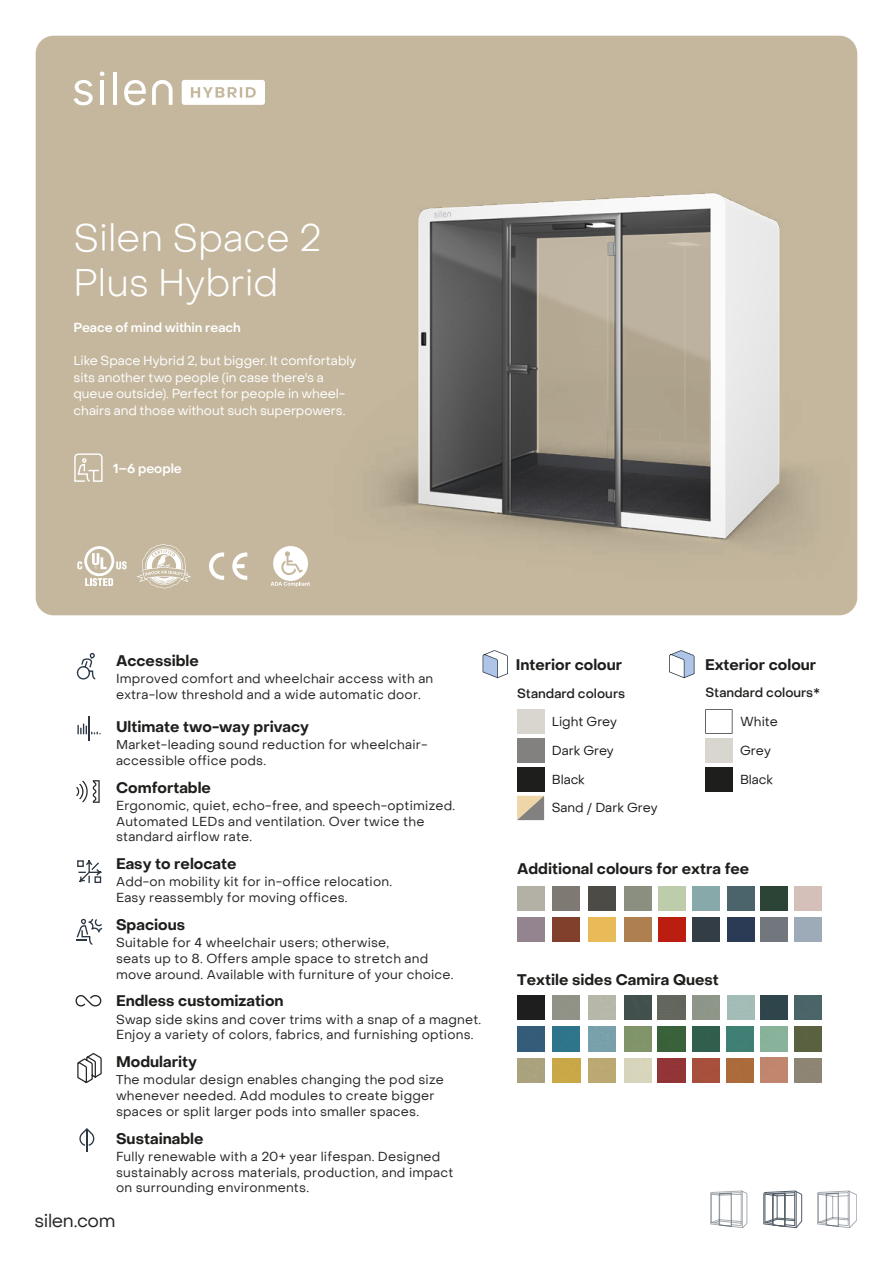
<style>
.page{position:relative;width:893px;height:1263px;background:#fff}
.page>*{position:absolute;margin:0;border:0;box-sizing:border-box;transform-origin:0 0}
.t1{font:300 37.5px/45px "PP Object Sans";color:#fff}
.t2{font:18px "PP Object Sans";letter-spacing:-.02em;color:#272525}
.t3{font:700 15px "PP Object Sans";color:#1e1e1c}
.t4{font:12.75px/15.8px "PP Object Sans";letter-spacing:.015em;color:#272525}
.t5{font:12.75px/16.5px "PP Object Sans";letter-spacing:-.005em;color:#fff}
.t6{font:12.75px "PP Object Sans";color:#1e1e1c}
.t7{font:600 12.75px "PP Object Sans";letter-spacing:-.005em;color:#fff}
.t8{font:500 12.75px "PP Object Sans";color:#1e1e1c}
</style>
<div class="page">
<div style="left:36px;top:36px;width:821px;height:579px;background:#c4b79e;border-radius:18px"></div>
<svg style="left:74px;top:453px;width:29px;height:29px"></svg>
<svg style="left:77px;top:546px;width:50px;height:40px"></svg>
<svg style="left:232px;top:552px;width:15px;height:28px"></svg>
<svg style="left:209px;top:552px;width:15px;height:28px"></svg>
<svg style="left:74px;top:80px;width:19px;height:25px"></svg>
<svg style="left:100px;top:72px;width:4px;height:4px"></svg>
<hr style="left:100px;top:80px;width:4px;height:25px;background:#fff">
<hr style="left:113px;top:72px;width:4px;height:33px;background:#fff">
<svg style="left:124px;top:80px;width:22px;height:25px"></svg>
<svg style="left:152px;top:80px;width:21px;height:25px"></svg>
<svg style="left:182px;top:80px;width:83px;height:25px;background:#f5f3ef"></svg>
<svg style="left:271px;top:546px;width:27px;height:41px"></svg>
<svg style="left:710px;top:1191px;width:37px;height:37px"></svg>
<svg style="left:763px;top:1190px;width:39px;height:38px"></svg>
<svg style="left:817px;top:1191px;width:40px;height:37px"></svg>
<img style="left:298px;top:69px;width:560px;height:593px">
<svg style="left:136px;top:544px;width:55px;height:44px"></svg>
<div style="left:517px;top:709px;width:27px;height:25px;background:#d9d6cf"></div>
<div style="left:517px;top:738px;width:27px;height:25px;background:#838080"></div>
<div style="left:517px;top:767px;width:27px;height:24px;background:#1e1e1c"></div>
<svg style="left:517px;top:796px;width:27px;height:24px"></svg>
<svg style="left:705px;top:709px;width:27px;height:25px"></svg>
<div style="left:705px;top:738px;width:27px;height:24px;background:#d9d6cf"></div>
<div style="left:705px;top:767px;width:27px;height:24px;background:#1e1e1c"></div>
<img style="left:517px;top:995px;width:27px;height:25px">
<img style="left:794px;top:1026px;width:27px;height:25px">
<img style="left:517px;top:1026px;width:27px;height:25px">
<img style="left:553px;top:1026px;width:27px;height:25px">
<img style="left:624px;top:995px;width:27px;height:25px">
<img style="left:553px;top:1058px;width:27px;height:25px">
<img style="left:658px;top:995px;width:27px;height:25px">
<img style="left:624px;top:1026px;width:28px;height:25px">
<img style="left:658px;top:1026px;width:27px;height:25px">
<img style="left:692px;top:1026px;width:27px;height:25px">
<img style="left:658px;top:1058px;width:27px;height:25px">
<img style="left:761px;top:995px;width:27px;height:25px">
<img style="left:727px;top:1026px;width:27px;height:25px">
<img style="left:692px;top:1058px;width:27px;height:25px">
<img style="left:794px;top:995px;width:27px;height:25px">
<img style="left:727px;top:1058px;width:27px;height:25px">
<svg style="left:483px;top:650px;width:25px;height:28px"></svg>
<svg style="left:669px;top:650px;width:25px;height:28px"></svg>
<div style="left:517px;top:886px;width:27px;height:25px;background:#b3b0a6"></div>
<div style="left:553px;top:886px;width:27px;height:25px;background:#7e7a73"></div>
<div style="left:517px;top:917px;width:27px;height:24px;background:#94848f"></div>
<div style="left:588px;top:886px;width:27px;height:25px;background:#4d4b46"></div>
<div style="left:553px;top:917px;width:27px;height:24px;background:#80402b"></div>
<div style="left:624px;top:886px;width:27px;height:25px;background:#8b8f80"></div>
<div style="left:588px;top:917px;width:27px;height:24px;background:#e8ba58"></div>
<div style="left:794px;top:917px;width:27px;height:24px;background:#9dabb8"></div>
<div style="left:761px;top:917px;width:27px;height:24px;background:#71777c"></div>
<div style="left:658px;top:886px;width:27px;height:25px;background:#bdccab"></div>
<div style="left:624px;top:917px;width:27px;height:24px;background:#af804f"></div>
<div style="left:692px;top:886px;width:27px;height:25px;background:#88a9a9"></div>
<div style="left:658px;top:917px;width:27px;height:24px;background:#bb1e10"></div>
<div style="left:727px;top:886px;width:27px;height:25px;background:#4b646b"></div>
<div style="left:692px;top:917px;width:27px;height:24px;background:#333d45"></div>
<div style="left:761px;top:886px;width:27px;height:25px;background:#2b4436"></div>
<div style="left:727px;top:917px;width:27px;height:24px;background:#2c3b55"></div>
<div style="left:794px;top:886px;width:27px;height:25px;background:#d4c0b8"></div>
<svg style="left:76px;top:780px;width:24px;height:23px"></svg>
<svg style="left:75px;top:995px;width:27px;height:12px"></svg>
<hr style="left:86px;top:1129px;width:2px;height:22px;background:#2b3844">
<svg style="left:79px;top:1128px;width:16px;height:18px"></svg>
<hr style="left:88px;top:717px;width:2px;height:24px;background:#2b3844">
<svg style="left:77px;top:723px;width:24px;height:11px"></svg>
<svg style="left:76px;top:919px;width:26px;height:26px"></svg>
<svg style="left:77px;top:1053px;width:25px;height:31px"></svg>
<svg style="left:77px;top:653px;width:18px;height:26px"></svg>
<svg style="left:78px;top:860px;width:24px;height:23px"></svg>
<div style="left:77px;top:860px;width:7px;height:7px;border:1px solid #2b3844"></div>
<div style="left:95px;top:876px;width:6px;height:7px;border:1px solid #2b3844"></div>
<h1 class="t1" style="left:74px;top:215px;width:250px">Silen Space 2<br>Plus Hybrid</h1>
<p class="t7" style="left:74px;top:320px;width:169px">Peace of mind within reach</p>
<p class="t5" style="left:74px;top:352px;width:284px">Like Space Hybrid 2, but bigger. It comfortably sits another two people (in case there's a queue outside). Perfect for people in wheel&shy;chairs and those without such superpowers.</p>
<p class="t7" style="left:113px;top:461px;width:70px">1–6 people</p>
<p class="t3" style="left:116px;top:651px;width:84px">Accessible</p>
<p class="t4" style="left:116px;top:671px;width:319px">Improved comfort and wheelchair access with an extra-low threshold and a wide automatic door.</p>
<p class="t3" style="left:116px;top:717px;width:194px">Ultimate two-way privacy</p>
<p class="t4" style="left:116px;top:737px;width:313px">Market-leading sound reduction for wheelchair&shy;accessible office pods.</p>
<p class="t3" style="left:116px;top:778px;width:96px">Comfortable</p>
<p class="t4" style="left:116px;top:797px;width:341px">Ergonomic, quiet, echo-free, and speech-optimized.<br>Automated LEDs and ventilation. Over twice the standard airflow rate.</p>
<p class="t3" style="left:116px;top:855px;width:122px">Easy to relocate</p>
<p class="t4" style="left:116px;top:874px;width:277px">Add-on mobility kit for in-office relocation.<br>Easy reassembly for moving offices.</p>
<p class="t3" style="left:116px;top:915px;width:71px">Spacious</p>
<p class="t4" style="left:116px;top:935px;width:339px">Suitable for 4 wheelchair users; otherwise,<br>seats up to 8. Offers ample space to stretch and move around. Available with furniture of your choice.</p>
<p class="t3" style="left:116px;top:992px;width:169px">Endless customization</p>
<p class="t4" style="left:116px;top:1011px;width:367px">Swap side skins and cover trims with a snap of a magnet.<br>Enjoy a variety of colors, fabrics, and furnishing options.</p>
<p class="t3" style="left:116px;top:1053px;width:82px">Modularity</p>
<p class="t4" style="left:116px;top:1072px;width:329px">The modular design enables changing the pod size whenever needed. Add modules to create bigger spaces or split larger pods into smaller spaces.</p>
<p class="t3" style="left:116px;top:1129px;width:89px">Sustainable</p>
<p class="t4" style="left:116px;top:1148px;width:339px">Fully renewable with a 20+ year lifespan. Designed sustainably across materials, production, and impact on surrounding environments.</p>
<h2 class="t2" style="left:35px;top:1209px;width:83px">silen.com</h2>
<p class="t3" style="left:516px;top:656px;width:108px">Interior colour</p>
<p class="t3" style="left:705px;top:656px;width:113px">Exterior colour</p>
<p class="t8" style="left:517px;top:685px;width:109px">Standard colours</p>
<p class="t8" style="left:705px;top:685px;width:116px">Standard colours*</p>
<p class="t6" style="left:552px;top:714px;width:67px">Light Grey</p>
<p class="t6" style="left:552px;top:743px;width:63px">Dark Grey</p>
<p class="t6" style="left:552px;top:772px;width:34px">Black</p>
<p class="t6" style="left:552px;top:800px;width:107px">Sand / Dark Grey</p>
<p class="t6" style="left:740px;top:714px;width:39px">White</p>
<p class="t6" style="left:740px;top:742px;width:32px">Grey</p>
<p class="t6" style="left:740px;top:771px;width:34px">Black</p>
<p class="t3" style="left:517px;top:859px;width:234px">Additional colours for extra fee</p>
<p class="t3" style="left:517px;top:970px;width:203px">Textile sides Camira Quest</p>
</div>
